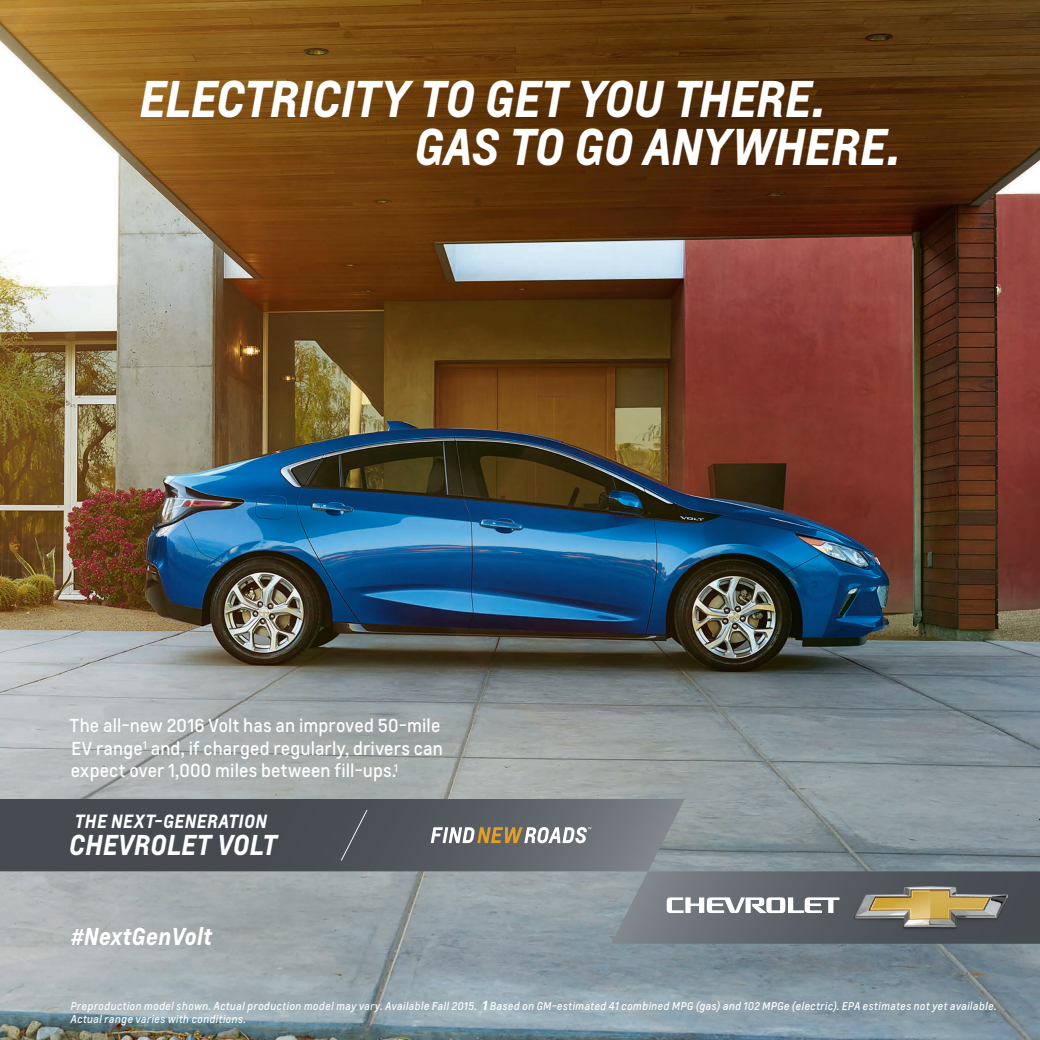
<style>
.page{position:relative;width:1040px;height:1040px;background:#fff}
.page>*{position:absolute;margin:0;border:0;box-sizing:border-box;transform-origin:0 0}
.t1{font:italic 700 48.12px/48.1px "Louis";letter-spacing:-.015em;color:#fff}
.t2{font:italic 700 26.78px "Louis";letter-spacing:.005em;color:#fff}
.t3{font:italic 700 22.75px "Louis";color:#fff}
.t4{font:italic 700 17.85px "Louis";letter-spacing:.02em;color:#fff}
.t5{font:17.5px/22.8px "Louis";letter-spacing:.01em;color:#fff}
.t6{font:italic 10.5px/13.1px "Louis";letter-spacing:.035em;color:#fff}
.s1{font-weight:700;font-size:12.25px}
</style>
<div class="page">
<img style="left:0;top:0;width:1040px;height:1040px">
<svg style="left:0;top:799px;width:684px;height:72px;background:#53595e"></svg>
<svg style="left:611px;top:871px;width:429px;height:72px;background:#6e7479"></svg>
<img style="left:852px;top:885px;width:157px;height:48px">
<img style="left:855px;top:886px;width:152px;height:56px">
<svg style="left:431px;top:827px;width:160px;height:16px"></svg>
<svg style="left:340px;top:808px;width:28px;height:53px"></svg>
<p class="t1" style="left:413px;top:73px;width:487px;text-indent:-275px">ELECTRICITY TO GET YOU THERE.<br>GAS TO GO ANYWHERE.</p>
<p class="t5" style="left:69px;top:713px;width:375px">The all-new 2016 Volt has an improved 50-mile<br>EV range<sup>1</sup> and, if charged regularly, drivers can expect over 1,000 miles between fill-ups.<sup>1</sup></p>
<p class="t4" style="left:74px;top:808px;width:194px">THE NEXT-GENERATION</p>
<p class="t2" style="left:68px;top:825px;width:210px">CHEVROLET VOLT</p>
<p class="t3" style="left:71px;top:919px;width:143px">#NextGenVolt</p>
<p class="t6" style="left:71px;top:998px;width:927px">Preproduction model shown. Actual production model may vary. Available Fall 2015. <span class="s1">1</span> Based on GM-estimated 41 combined MPG (gas) and 102 MPGe (electric). EPA estimates not yet available.<br>Actual range varies with conditions.</p>
</div>
